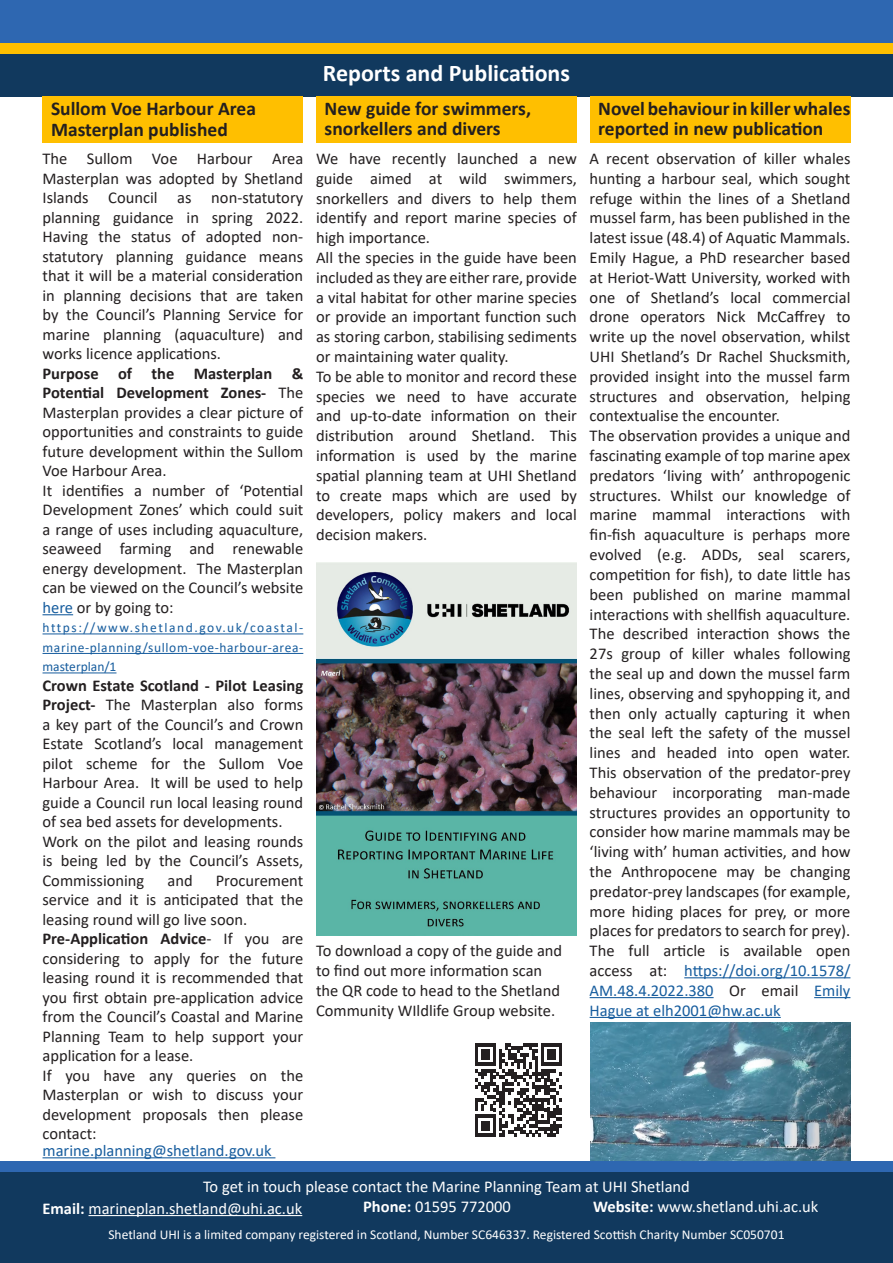
<style>
.page{position:relative;width:893px;height:1263px;background:#fff}
.page>*{position:absolute;margin:0;border:0;box-sizing:border-box;transform-origin:0 0}
.t1{font:700 24px "Calibri";color:#fff}
.t2{font:700 19.5px/19.5px "Calibri";color:#231f20}
.t3{font:16.5px/19.8px "Calibri";color:#231f20;text-align:justify}
.t4{font:16.5px/19.8px "Calibri";color:#175d9e;text-align:justify}
.t5{font:16.5px "Calibri";color:#fff}
.t6{font:13.5px "Calibri";color:#fff}
.t7{font:13.5px/19.5px "Calibri";letter-spacing:.045em;color:#175d9e;text-align:justify}
.s1{font-weight:700}
.s2{color:#175d9e}
.s3{color:#231f20}
</style>
<div class="page">
<div style="left:0;top:0;width:893px;height:49px;background:#2e67b1"></div>
<div style="left:0;top:43px;width:893px;height:11px;background:#ffbf00"></div>
<div style="left:0;top:1171px;width:893px;height:92px;background:#11395e"></div>
<div style="left:0;top:1161px;width:893px;height:10px;background:#2e67b1"></div>
<hr style="left:89px;top:1215px;width:213px;height:1px;background:#fff">
<div style="left:0;top:54px;width:893px;height:42px;background:#11395e"></div>
<div style="left:316px;top:96px;width:261px;height:47px;background:#ffbf00"></div>
<img style="left:316px;top:562px;width:260px;height:373px">
<svg style="left:475px;top:1043px;width:87px;height:94px"></svg>
<div style="left:590px;top:96px;width:260px;height:47px;background:#ffbf00"></div>
<div style="left:43px;top:96px;width:260px;height:47px;background:#ffbf00"></div>
<hr style="left:43px;top:614px;width:30px;height:1px;background:#175d9e">
<hr style="left:43px;top:633px;width:260px;height:1px;background:#175d9e">
<hr style="left:43px;top:653px;width:260px;height:1px;background:#175d9e">
<hr style="left:43px;top:672px;width:74px;height:1px;background:#175d9e">
<hr style="left:43px;top:1157px;width:232px;height:1px;background:#175d9e">
<hr style="left:684px;top:977px;width:166px;height:1px;background:#175d9e">
<hr style="left:590px;top:997px;width:124px;height:1px;background:#175d9e">
<hr style="left:814px;top:997px;width:36px;height:1px;background:#175d9e">
<hr style="left:590px;top:1017px;width:191px;height:1px;background:#175d9e">
<img style="left:590px;top:1022px;width:260px;height:139px">
<p class="t2" style="left:51px;top:98px;width:206px;line-height:21px">Sullom Voe Harbour Area<br>Masterplan published</p>
<p class="t3" style="left:43px;top:148px;width:262px">The Sullom Voe Harbour Area Masterplan was adopted by Shetland Islands Council as non-statutory planning guidance in spring 2022.<br>Having the status of adopted non&shy;statutory planning guidance means that it will be a material consideration in planning decisions that are taken by the Council’s Planning Service for marine planning (aquaculture) and works licence applications.</p>
<p class="t3" style="left:43px;top:363px;width:262px"><span class="s1">Purpose of the Masterplan &amp; Potential Development Zones-</span> The Masterplan provides a clear picture of opportunities and constraints to guide future development within the Sullom Voe Harbour Area.</p>
<p class="t3" style="left:43px;top:480px;width:262px">It identifies a number of ‘Potential Development Zones’ which could suit a range of uses including aquaculture, seaweed farming and renewable energy development. The Masterplan can be viewed on the Council’s website <span class="s2">here</span> or by going to:</p>
<p class="t7" style="left:43px;top:618px;width:262px">https://www.shetland.gov.uk/coastal&shy;marine-planning/sullom-voe-harbour-area&shy;masterplan/1</p>
<p class="t3" style="left:43px;top:675px;width:262px"><span class="s1">Crown Estate Scotland - Pilot Leasing Project-</span> The Masterplan also forms a key part of the Council’s and Crown Estate Scotland’s local management pilot scheme for the Sullom Voe Harbour Area. It will be used to help guide a Council run local leasing round of sea bed assets for developments.</p>
<p class="t3" style="left:43px;top:831px;width:262px">Work on the pilot and leasing rounds is being led by the Council’s Assets, Commissioning</p>
<p class="t3" style="left:167px;top:870px;width:27px">and</p>
<p class="t3" style="left:43px;top:870px;width:262px;text-indent:173px">Procurement service and it is anticipated that the leasing round will go live soon.</p>
<p class="t3" style="left:43px;top:929px;width:262px"><span class="s1">Pre-Application Advice</span>- If you are considering to apply for the future leasing round it is recommended that you first obtain pre-application advice from the Council’s Coastal and Marine Planning Team to help support your application for a lease.</p>
<p class="t3" style="left:43px;top:1065px;width:262px">If you have any queries on the Masterplan or wish to discuss your development proposals then please contact:</p>
<p class="t4" style="left:43px;top:1140px;width:231px">marine.planning@shetland.gov.uk</p>
<p class="t1" style="left:323px;top:56px;width:249px">Reports and Publications</p>
<p class="t2" style="left:325px;top:99px;width:208px">New guide for swimmers, snorkellers and divers</p>
<p class="t3" style="left:316px;top:148px;width:262px">We have recently launched a new guide aimed at wild swimmers, snorkellers and divers to help them identify and report marine species of high importance.</p>
<p class="t3" style="left:316px;top:247px;width:262px">All the species in the guide have been included as they are either rare, provide a vital habitat for other marine species or provide an important function such as storing carbon, stabilising sediments or maintaining water quality.</p>
<p class="t3" style="left:316px;top:366px;width:262px">To be able to monitor and record these species we need to have accurate and up-to-date information on their distribution around Shetland. This information is used by the marine spatial planning team at UHI Shetland to create maps which are used by developers, policy makers and local decision makers.</p>
<p class="t3" style="left:316px;top:940px;width:248px;text-align:left">To download a copy of the guide and to find out more information scan the QR code to head to the Shetland Community WIldlife Group website.</p>
<p class="t2" style="left:598px;top:99px;width:254px">Novel behaviour in killer whales reported in new publication</p>
<p class="t3" style="left:590px;top:148px;width:262px">A recent observation of killer whales hunting a harbour seal, which sought refuge within the lines of a Shetland mussel farm, has been published in the latest issue (48.4) of Aquatic Mammals.<br>Emily Hague, a PhD researcher based at Heriot-Watt University, worked with one of Shetland’s local commercial drone operators Nick McCaffrey to write up the novel observation, whilst UHI Shetland’s Dr Rachel Shucksmith, provided insight into the mussel farm structures and observation, helping contextualise the encounter.</p>
<p class="t3" style="left:590px;top:425px;width:262px">The observation provides a unique and fascinating example of top marine apex predators ‘living with’ anthropogenic structures. Whilst our knowledge of marine mammal interactions with fin-fish aquaculture is perhaps more evolved (e.g. ADDs, seal scarers, competition for fish), to date little has been published on marine mammal interactions with shellfish aquaculture.<br>The described interaction shows the 27s group of killer whales following the seal up and down the mussel farm lines, observing and spyhopping it, and then only actually capturing it when the seal left the safety of the mussel lines and headed into open water.<br>This observation of the predator-prey behaviour incorporating man-made structures provides an opportunity to consider how marine mammals may be ‘living with’ human activities, and how the Anthropocene may be changing predator-prey landscapes (for example, more hiding places for prey, or more places for predators to search for prey).</p>
<p class="t4" style="left:590px;top:940px;width:262px"><span class="s3">The full article is available open access at:</span> https://doi.org/10.1578/ AM.48.4.2022.380 <span class="s3">Or email</span> Emily Hague at elh2001@hw.ac.uk</p>
<p class="t5" style="left:203px;top:1175px;width:488px">To get in touch please contact the Marine Planning Team at UHI Shetland</p>
<p class="t6" style="left:108px;top:1225px;width:677px">Shetland UHI is a limited company registered in Scotland, Number SC646337. Registered Scottish Charity Number SC050701</p>
<p class="t5" style="left:593px;top:1195px;width:227px"><span class="s1">Website:</span> www.shetland.uhi.ac.uk</p>
<p class="t5" style="left:43px;top:1197px;width:261px"><span class="s1">Email:</span> marineplan.shetland@uhi.ac.uk</p>
<p class="t5" style="left:363px;top:1195px;width:149px"><span class="s1">Phone:</span> 01595 772000</p>
</div>
